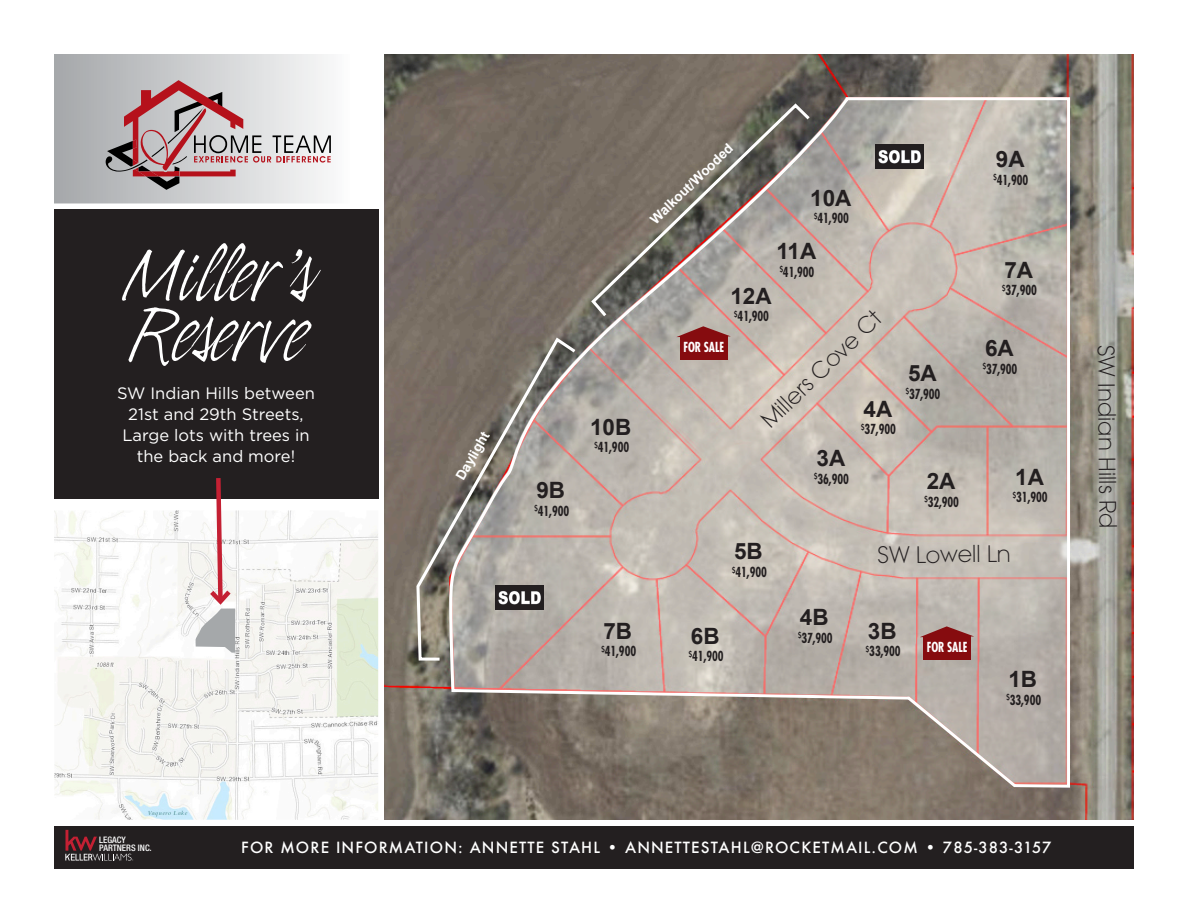
<style>
.page{position:relative;width:1188px;height:918px;background:#fff}
.page>*{position:absolute;margin:0;border:0;box-sizing:border-box;transform-origin:0 0}
.t1{font:78px "Indy Italic Plain";color:#fff}
.t2{font:700 22.5px "Arial";color:#231f20}
.t3{font:300 22.5px "Vogue Avant Garde";color:#231f20}
.t4{font:16.5px "Gotham";color:#fff}
.t5{font:500 15px "Futura";letter-spacing:.075em;color:#fff}
.t6{font:700 condensed 13.5px "Futura";letter-spacing:-.01em;color:#231f20;scale:.88 1}
.t7{font:700 13.5px "Arial";color:#fff}
.t8{font:700 condensed 13.5px "Futura";letter-spacing:-.01em;color:#fff;scale:.88 1}
.t9{font:500 condensed 9px "Helvetica Neue";color:#fff}
</style>
<div class="page">
<div style="left:54px;top:209px;width:324px;height:290px;background:#231f20"></div>
<img style="left:384px;top:54px;width:750px;height:766px">
<svg style="left:54px;top:54px;width:274px;height:149px;background:#c1c2c4"></svg>
<img style="left:54px;top:510px;width:324px;height:310px">
<div style="left:54px;top:826px;width:1080px;height:42px;background:#231f20"></div>
<svg style="left:65px;top:830px;width:68px;height:31px"></svg>
<svg style="left:448px;top:96px;width:624px;height:693px;background:#afa59d"></svg>
<img style="left:876px;top:144px;width:47px;height:24px">
<svg style="left:415px;top:335px;width:164px;height:327px;background:#968e87"></svg>
<svg style="left:106px;top:80px;width:225px;height:110px;background:#c3b1b3"></svg>
<svg style="left:196px;top:478px;width:39px;height:175px"></svg>
<div style="left:924px;top:636px;width:47px;height:24px;background:#860c0f"></div>
<svg style="left:920px;top:626px;width:54px;height:11px"></svg>
<div style="left:680px;top:336px;width:48px;height:24px;background:#860c0f"></div>
<svg style="left:676px;top:326px;width:55px;height:11px"></svg>
<svg style="left:589px;top:101px;width:224px;height:219px;background:#8b837b"></svg>
<p class="t1" style="left:121px;top:228px;width:192px">Miller’s</p>
<p class="t1" style="left:126px;top:288px;width:181px">Reserve</p>
<p class="t4" style="left:117px;top:385px;width:199px">SW Indian Hills between</p>
<p class="t4" style="left:128px;top:406px;width:177px">21st and 29th Streets,</p>
<p class="t4" style="left:122px;top:427px;width:189px">Large lots with trees in</p>
<p class="t4" style="left:137px;top:448px;width:160px">the back and more!</p>
<p class="t7" style="left:451px;top:475px;width:55px;rotate:-60deg">Daylight</p>
<p class="t2" style="left:536px;top:475px;width:30px">9B</p>
<p class="t6" style="left:535px;top:502px;width:41px"><sup>$</sup>41,900</p>
<p class="t2" style="left:590px;top:412px;width:43px">10B</p>
<p class="t6" style="left:594px;top:439px;width:41px"><sup>$</sup>41,900</p>
<p class="t7" style="left:646px;top:215px;width:110px;rotate:-44deg">Walkout/Wooded</p>
<p class="t2" style="left:810px;top:183px;width:43px">10A</p>
<p class="t6" style="left:814px;top:210px;width:41px"><sup>$</sup>41,900</p>
<p class="t2" style="left:776px;top:236px;width:42px">11A</p>
<p class="t6" style="left:780px;top:263px;width:41px"><sup>$</sup>41,900</p>
<p class="t8" style="left:683px;top:338px;width:48px">FOR SALE</p>
<p class="t2" style="left:730px;top:281px;width:43px">12A</p>
<p class="t6" style="left:734px;top:308px;width:41px"><sup>$</sup>41,900</p>
<p class="t3" style="left:755px;top:414px;width:159px;rotate:-44deg">Millers Cove Ct</p>
<p class="t2" style="left:864px;top:394px;width:30px">4A</p>
<p class="t6" style="left:861px;top:420px;width:41px"><sup>$</sup>37,900</p>
<p class="t2" style="left:817px;top:443px;width:30px">3A</p>
<p class="t6" style="left:814px;top:470px;width:41px"><sup>$</sup>36,900</p>
<p class="t2" style="left:908px;top:358px;width:30px">5A</p>
<p class="t6" style="left:906px;top:385px;width:41px"><sup>$</sup>37,900</p>
<p class="t2" style="left:927px;top:466px;width:30px">2A</p>
<p class="t6" style="left:924px;top:493px;width:41px"><sup>$</sup>32,900</p>
<p class="t2" style="left:996px;top:144px;width:30px">9A</p>
<p class="t6" style="left:994px;top:171px;width:41px"><sup>$</sup>41,900</p>
<p class="t2" style="left:1004px;top:255px;width:30px">7A</p>
<p class="t6" style="left:1002px;top:281px;width:41px"><sup>$</sup>37,900</p>
<p class="t2" style="left:985px;top:333px;width:30px">6A</p>
<p class="t6" style="left:983px;top:360px;width:41px"><sup>$</sup>37,900</p>
<p class="t2" style="left:1015px;top:462px;width:30px">1A</p>
<p class="t6" style="left:1013px;top:488px;width:41px"><sup>$</sup>31,900</p>
<p class="t2" style="left:603px;top:616px;width:30px">7B</p>
<p class="t6" style="left:601px;top:643px;width:41px"><sup>$</sup>41,900</p>
<p class="t2" style="left:734px;top:537px;width:30px">5B</p>
<p class="t6" style="left:732px;top:563px;width:41px"><sup>$</sup>41,900</p>
<p class="t2" style="left:691px;top:621px;width:30px">6B</p>
<p class="t6" style="left:689px;top:647px;width:41px"><sup>$</sup>41,900</p>
<p class="t3" style="left:877px;top:542px;width:135px;rotate:-1deg">SW Lowell Ln</p>
<p class="t2" style="left:800px;top:602px;width:30px">4B</p>
<p class="t6" style="left:798px;top:629px;width:41px"><sup>$</sup>37,900</p>
<p class="t2" style="left:868px;top:616px;width:30px">3B</p>
<p class="t6" style="left:866px;top:643px;width:41px"><sup>$</sup>33,900</p>
<p class="t8" style="left:927px;top:638px;width:48px">FOR SALE</p>
<p class="t2" style="left:1008px;top:664px;width:30px">1B</p>
<p class="t6" style="left:1006px;top:691px;width:41px"><sup>$</sup>33,900</p>
<p class="t3" style="left:1119px;top:344px;width:185px;rotate:89deg">SW Indian Hills Rd</p>
<p class="t9" style="left:99px;top:835px;width:28px">LEGACY</p>
<p class="t9" style="left:99px;top:842px;width:54px">PARTNERS INC.</p>
<p class="t5" style="left:241px;top:837px;width:812px">FOR MORE INFORMATION: ANNETTE STAHL • ANNETTESTAHL@ROCKETMAIL.COM • 785-383-3157</p>
</div>
